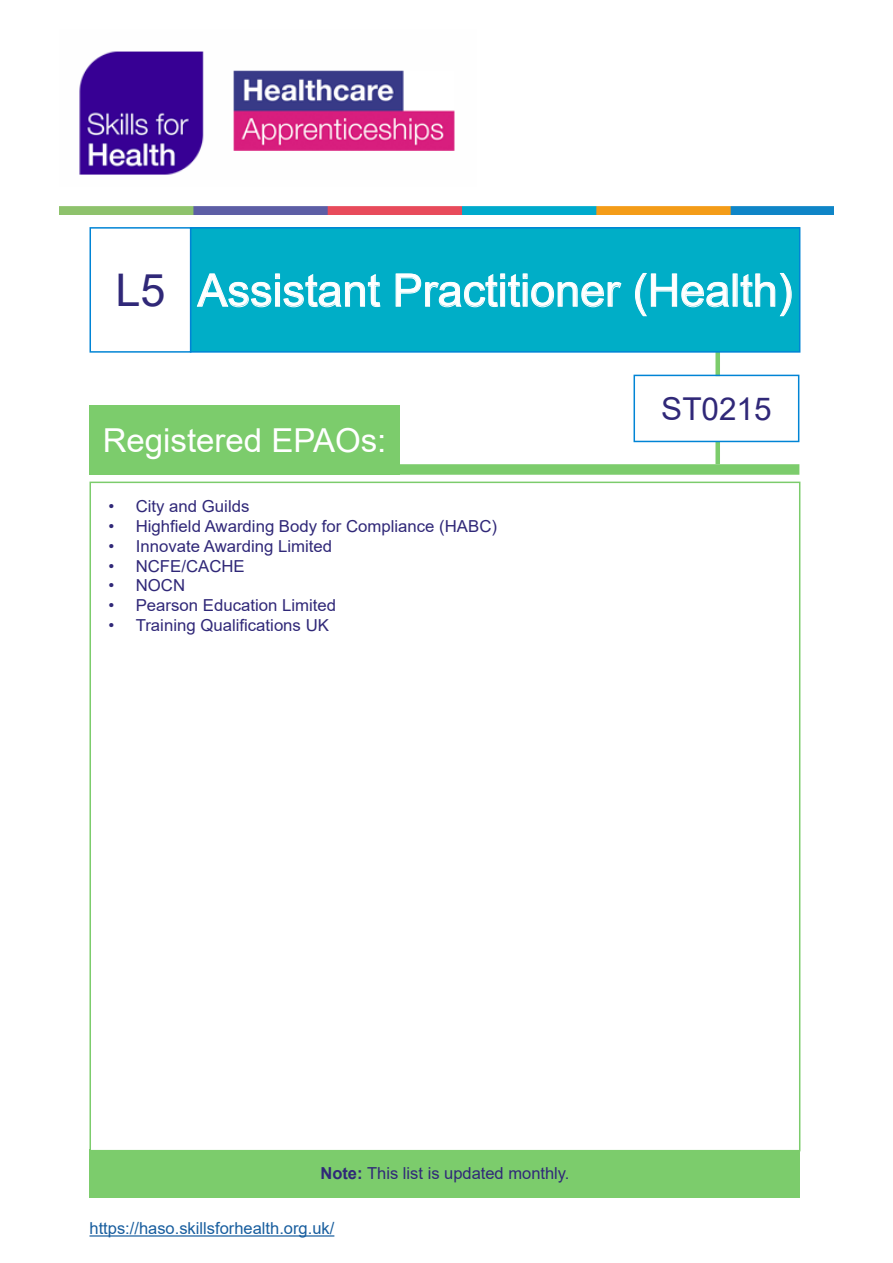
<style>
.page{position:relative;width:893px;height:1263px;background:#fff}
.page>*{position:absolute;margin:0;border:0;box-sizing:border-box;transform-origin:0 0}
.t1{font:45px "Arial";color:#fff}
.t2{font:45px "Arial";color:#302878}
.t3{font:33px "Arial";color:#fff}
.t4{font:31.5px "Arial";color:#302878}
.Body_text{font:16.5px "Arial";color:#302878}
.Heading_three_HASO{font:16.5px "Arial";color:#175d9e}
.s1{font-weight:700}
</style>
<div class="page">
<img style="left:79px;top:51px;width:376px;height:124px">
<img style="left:60px;top:207px;width:773px;height:7px">
<div style="left:89px;top:1149px;width:711px;height:48px;background:#7ccc6c"></div>
<div style="left:400px;top:464px;width:399px;height:11px;background:#7ccc6c"></div>
<div style="left:715px;top:352px;width:5px;height:24px;background:#7ccc6c"></div>
<div style="left:715px;top:442px;width:5px;height:22px;background:#7ccc6c"></div>
<div style="left:633px;top:375px;width:166px;height:67px;border:2px solid #0084d5"></div>
<div style="left:89px;top:227px;width:102px;height:126px;border:2px solid #0084d5"></div>
<div style="left:89px;top:405px;width:311px;height:70px;background:#7ccc6c"></div>
<div style="left:191px;top:228px;width:609px;height:124px;background:#00aec7"></div>
<svg style="left:197px;top:273px;width:184px;height:35px"></svg>
<svg style="left:395px;top:273px;width:227px;height:35px"></svg>
<svg style="left:635px;top:273px;width:94px;height:43px"></svg>
<svg style="left:740px;top:273px;width:52px;height:43px"></svg>
<div style="left:190px;top:227px;width:610px;height:126px;border:2px solid #0084d5"></div>
<hr style="left:89px;top:1235px;width:245px;height:1px;background:#175d9e">
<p class="t2" style="left:115px;top:259px;width:52px">L5</p>
<p class="t1" style="left:198px;top:259px;width:597px">Assistant Practitioner (Health)</p>
<p class="t4" style="left:661px;top:387px;width:112px">ST0215</p>
<p class="t3" style="left:103px;top:418px;width:285px">Registered EPAOs:</p>
<p class="Body_text" style="left:108px;top:495px;width:143px">• City and Guilds</p>
<p class="Body_text" style="left:108px;top:515px;width:390px">• Highfield Awarding Body for Compliance (HABC)</p>
<p class="Body_text" style="left:108px;top:534px;width:225px">• Innovate Awarding Limited</p>
<p class="Body_text" style="left:108px;top:554px;width:138px">• NCFE/CACHE</p>
<p class="Body_text" style="left:108px;top:574px;width:78px">• NOCN</p>
<p class="Body_text" style="left:108px;top:594px;width:229px">• Pearson Education Limited</p>
<p class="Body_text" style="left:108px;top:614px;width:222px">• Training Qualifications UK</p>
<p class="Body_text" style="left:320px;top:1162px;width:251px"><span class="s1">Note:</span> This list is updated monthly.</p>
<p class="Heading_three_HASO" style="left:89px;top:1217px;width:246px">https://haso.skillsforhealth.org.uk/</p>
</div>
